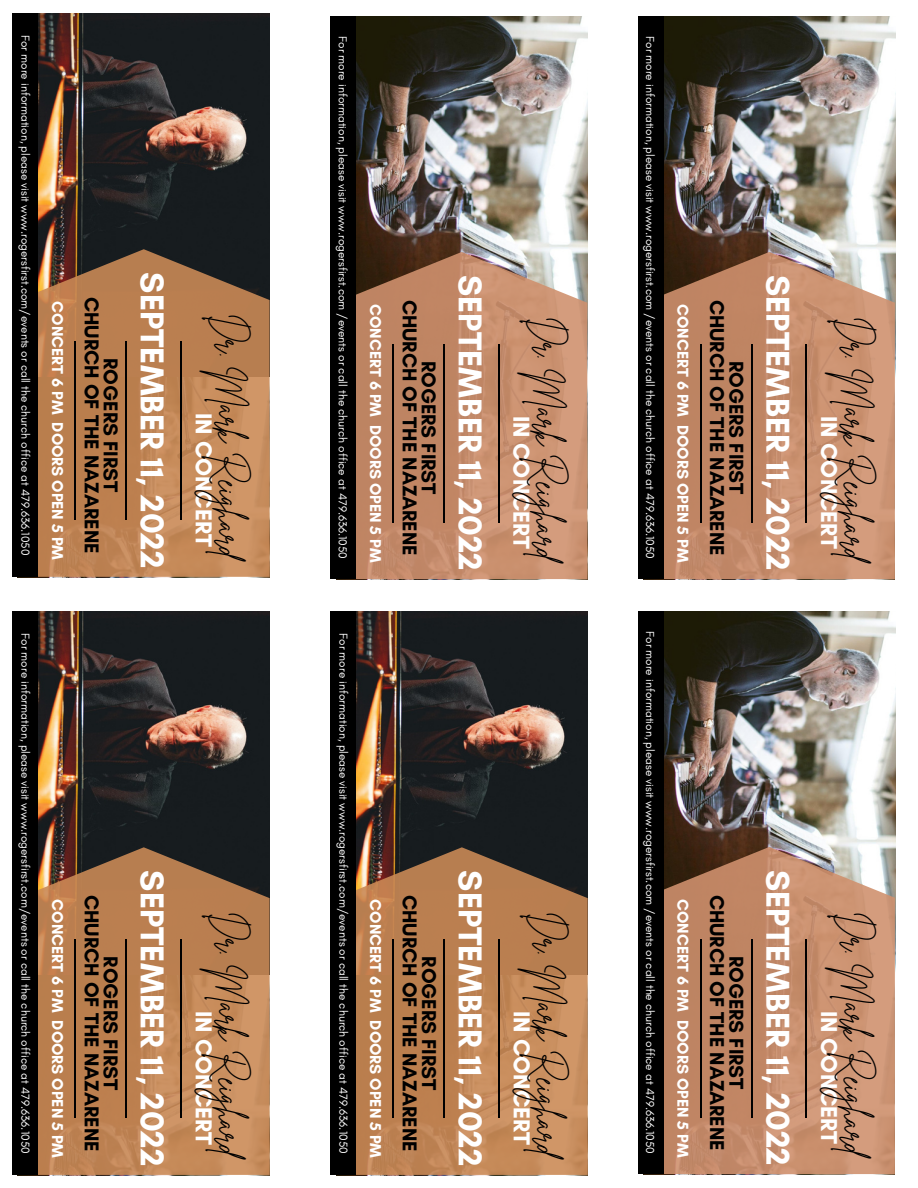
<style>
.page{position:relative;width:918px;height:1188px;background:#fff}
.page>*{position:absolute;margin:0;border:0;box-sizing:border-box;transform-origin:0 0}
.t1{font:700 33.6px "Glacial Indifference";color:#fff}
.t2{font:31.2px "Brittany Signature";color:#000}
.t3{font:700 23.55px "Glacial Indifference";color:#fff}
.t4{font:700 23.4px "Glacial Indifference";color:#fff}
.t5{font:700 20.4px/19.2px "Glacial Indifference";color:#000;text-align:center}
.t6{font:700 16.05px "Glacial Indifference";color:#fff}
.t7{font:11.7px "Glacial Indifference";color:#fff}
</style>
<div class="page">
<img style="left:38px;top:13px;width:232px;height:236px">
<svg style="left:38px;top:249px;width:232px;height:328px;background:#b57d51"></svg>
<hr style="left:180px;top:341px;width:2px;height:179px;background:#000">
<hr style="left:126px;top:341px;width:1px;height:179px;background:#000">
<hr style="left:75px;top:341px;width:1px;height:179px;background:#000">
<div style="left:13px;top:13px;width:25px;height:564px;background:#000"></div>
<img style="left:663px;top:16px;width:232px;height:236px">
<svg style="left:663px;top:252px;width:232px;height:327px;background:#c18b6d"></svg>
<hr style="left:806px;top:344px;width:1px;height:179px;background:#000">
<hr style="left:751px;top:344px;width:2px;height:179px;background:#000">
<hr style="left:700px;top:344px;width:2px;height:179px;background:#000">
<div style="left:638px;top:16px;width:25px;height:563px;background:#000"></div>
<img style="left:356px;top:16px;width:232px;height:367px">
<svg style="left:356px;top:252px;width:231px;height:327px;background:#bf8a6c"></svg>
<hr style="left:498px;top:344px;width:1px;height:179px;background:#000">
<hr style="left:444px;top:344px;width:1px;height:179px;background:#000">
<hr style="left:393px;top:344px;width:1px;height:179px;background:#000">
<div style="left:331px;top:16px;width:25px;height:563px;background:#000"></div>
<img style="left:38px;top:611px;width:232px;height:236px">
<svg style="left:38px;top:847px;width:232px;height:328px;background:#b27c50"></svg>
<hr style="left:180px;top:940px;width:2px;height:178px;background:#000">
<hr style="left:126px;top:940px;width:1px;height:178px;background:#000">
<hr style="left:75px;top:940px;width:1px;height:178px;background:#000">
<div style="left:13px;top:611px;width:25px;height:564px;background:#000"></div>
<img style="left:356px;top:611px;width:232px;height:236px">
<svg style="left:356px;top:847px;width:232px;height:328px;background:#b27c50"></svg>
<hr style="left:498px;top:940px;width:2px;height:178px;background:#000">
<hr style="left:444px;top:940px;width:1px;height:178px;background:#000">
<hr style="left:393px;top:940px;width:1px;height:178px;background:#000">
<div style="left:331px;top:611px;width:25px;height:564px;background:#000"></div>
<img style="left:663px;top:611px;width:232px;height:236px">
<svg style="left:663px;top:847px;width:232px;height:327px;background:#c18b6d"></svg>
<hr style="left:806px;top:939px;width:1px;height:179px;background:#000">
<hr style="left:751px;top:939px;width:2px;height:179px;background:#000">
<hr style="left:700px;top:939px;width:2px;height:179px;background:#000">
<div style="left:638px;top:611px;width:25px;height:563px;background:#000"></div>
<p class="t7" style="left:32px;top:35px;width:522px;rotate:90deg">For more information, please visit www.rogersfirst.com/events or call the church office at 479.636.1050</p>
<h3 class="t6" style="left:67px;top:301px;width:260px;rotate:90deg">CONCERT 6 PM DOORS OPEN 5 PM</h3>
<h3 class="t5" style="left:121px;top:297px;width:258px;rotate:90deg">ROGERS FIRST<br>CHURCH OF THE NAZARENE</h3>
<h1 class="t1" style="left:173px;top:272px;width:298px;rotate:90deg">SEPTEMBER 11, 2022</h1>
<p class="t7" style="left:32px;top:633px;width:522px;rotate:90deg">For more information, please visit www.rogersfirst.com/events or call the church office at 479.636.1050</p>
<h3 class="t6" style="left:67px;top:899px;width:260px;rotate:90deg">CONCERT 6 PM DOORS OPEN 5 PM</h3>
<h3 class="t5" style="left:121px;top:895px;width:258px;rotate:90deg">ROGERS FIRST<br>CHURCH OF THE NAZARENE</h3>
<h1 class="t1" style="left:173px;top:870px;width:298px;rotate:90deg">SEPTEMBER 11, 2022</h1>
<h2 class="t2" style="left:250px;top:314px;width:245px;rotate:90deg">Dr. Mark Reighard</h2>
<h3 class="t3" style="left:218px;top:413px;width:135px;rotate:90deg">IN CONCERT</h3>
<h2 class="t2" style="left:250px;top:912px;width:245px;rotate:90deg">Dr. Mark Reighard</h2>
<h3 class="t3" style="left:218px;top:1011px;width:135px;rotate:90deg">IN CONCERT</h3>
<p class="t7" style="left:350px;top:36px;width:524px;rotate:90deg">For more information, please visit www.rogersfirst.com /events or call the church office at 479.636.1050</p>
<h3 class="t6" style="left:385px;top:304px;width:260px;rotate:90deg">CONCERT 6 PM DOORS OPEN 5 PM</h3>
<h3 class="t5" style="left:439px;top:300px;width:258px;rotate:90deg">ROGERS FIRST<br>CHURCH OF THE NAZARENE</h3>
<h1 class="t1" style="left:491px;top:275px;width:297px;rotate:90deg">SEPTEMBER 11, 2022</h1>
<p class="t7" style="left:351px;top:633px;width:522px;rotate:90deg">For more information, please visit www.rogersfirst.com/events or call the church office at 479.636.1050</p>
<h3 class="t6" style="left:385px;top:899px;width:260px;rotate:90deg">CONCERT 6 PM DOORS OPEN 5 PM</h3>
<h3 class="t5" style="left:439px;top:895px;width:258px;rotate:90deg">ROGERS FIRST<br>CHURCH OF THE NAZARENE</h3>
<h1 class="t1" style="left:491px;top:870px;width:298px;rotate:90deg">SEPTEMBER 11, 2022</h1>
<h2 class="t2" style="left:567px;top:317px;width:245px;rotate:90deg">Dr. Mark Reighard</h2>
<h3 class="t4" style="left:536px;top:416px;width:135px;rotate:90deg">IN CONCERT</h3>
<h2 class="t2" style="left:568px;top:912px;width:245px;rotate:90deg">Dr. Mark Reighard</h2>
<h3 class="t3" style="left:536px;top:1011px;width:135px;rotate:90deg">IN CONCERT</h3>
<p class="t7" style="left:657px;top:36px;width:524px;rotate:90deg">For more information, please visit www.rogersfirst.com /events or call the church office at 479.636.1050</p>
<h3 class="t6" style="left:693px;top:304px;width:260px;rotate:90deg">CONCERT 6 PM DOORS OPEN 5 PM</h3>
<h3 class="t5" style="left:746px;top:300px;width:258px;rotate:90deg">ROGERS FIRST<br>CHURCH OF THE NAZARENE</h3>
<h1 class="t1" style="left:798px;top:275px;width:297px;rotate:90deg">SEPTEMBER 11, 2022</h1>
<p class="t7" style="left:657px;top:631px;width:524px;rotate:90deg">For more information, please visit www.rogersfirst.com /events or call the church office at 479.636.1050</p>
<h3 class="t6" style="left:693px;top:899px;width:260px;rotate:90deg">CONCERT 6 PM DOORS OPEN 5 PM</h3>
<h3 class="t5" style="left:746px;top:895px;width:258px;rotate:90deg">ROGERS FIRST<br>CHURCH OF THE NAZARENE</h3>
<h1 class="t1" style="left:798px;top:870px;width:297px;rotate:90deg">SEPTEMBER 11, 2022</h1>
<h2 class="t2" style="left:875px;top:317px;width:245px;rotate:90deg">Dr. Mark Reighard</h2>
<h3 class="t4" style="left:843px;top:416px;width:135px;rotate:90deg">IN CONCERT</h3>
<h2 class="t2" style="left:875px;top:912px;width:245px;rotate:90deg">Dr. Mark Reighard</h2>
<h3 class="t4" style="left:843px;top:1011px;width:135px;rotate:90deg">IN CONCERT</h3>
</div>
